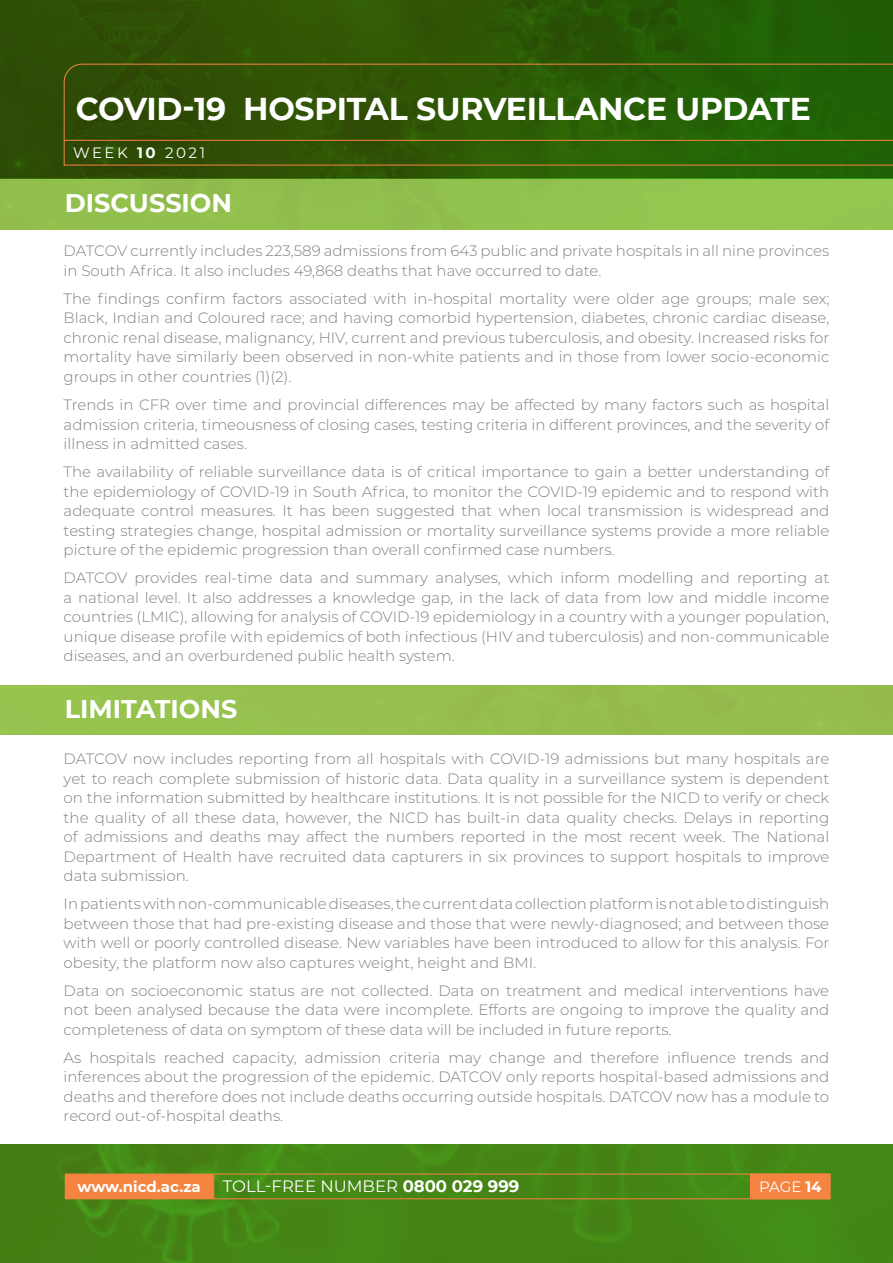
<style>
.page{position:relative;width:893px;height:1263px;background:#fff}
.page>*{position:absolute;margin:0;border:0;box-sizing:border-box;transform-origin:0 0}
.t1{font:700 31.5px "Montserrat";letter-spacing:-.01em;color:#fff}
.t2{font:700 25.5px "Montserrat";color:#fff}
.t3{font:16.5px "Montserrat";color:#fff}
.t4{font:300 15px/19.5px "Montserrat";color:#808080;text-align:justify}
.t5{font:15px "Montserrat";letter-spacing:.165em;color:#fff}
.t6{font:700 15px "Montserrat";color:#fff}
.s1{font-weight:700}
</style>
<div class="page">
<div style="left:0;top:0;width:893px;height:179px;background:linear-gradient(to right,#344c05,#226106)"></div>
<svg style="left:64px;top:141px;width:829px;height:24px;background:#2e5a06"></svg>
<svg style="left:63px;top:63px;width:830px;height:78px;background:#305907"></svg>
<div style="left:0;top:1144px;width:893px;height:119px;background:#458616"></div>
<div style="left:213px;top:1174px;width:617px;height:25px;border:1px solid #f58441"></div>
<div style="left:751px;top:1174px;width:79px;height:25px;background:#f58441"></div>
<div style="left:65px;top:1174px;width:148px;height:25px;background:#f58441"></div>
<div style="left:0;top:179px;width:893px;height:965px;background:#94c04e"></div>
<div style="left:0;top:230px;width:893px;height:455px;background:#fff"></div>
<div style="left:0;top:736px;width:893px;height:408px;background:#fff"></div>
<h1 class="t1" style="left:76px;top:86px;width:736px">COVID-19 HOSPITAL SURVEILLANCE UPDATE</h1>
<p class="t5" style="left:73px;top:142px;width:134px">WEEK <span class="s1">10</span> 2021</p>
<p class="t2" style="left:65px;top:184px;width:169px">DISCUSSION</p>
<p class="t4" style="left:64px;top:241px;width:767px">DATCOV currently includes 223,589 admissions from 643 public and private hospitals in all nine provinces in South Africa. It also includes 49,868 deaths that have occurred to date.</p>
<p class="t4" style="left:64px;top:288px;width:767px">The findings confirm factors associated with in-hospital mortality were older age groups; male sex; Black, Indian and Coloured race; and having comorbid hypertension, diabetes, chronic cardiac disease, chronic renal disease, malignancy, HIV, current and previous tuberculosis, and obesity. Increased risks for mortality have similarly been observed in non-white patients and in those from lower socio-economic groups in other countries (1)(2).</p>
<p class="t4" style="left:64px;top:394px;width:767px">Trends in CFR over time and provincial differences may be affected by many factors such as hospital admission criteria, timeousness of closing cases, testing criteria in different provinces, and the severity of illness in admitted cases.</p>
<p class="t4" style="left:64px;top:461px;width:767px">The availability of reliable surveillance data is of critical importance to gain a better understanding of the epidemiology of COVID-19 in South Africa, to monitor the COVID-19 epidemic and to respond with adequate control measures. It has been suggested that when local transmission is widespread and testing strategies change, hospital admission or mortality surveillance systems provide a more reliable picture of the epidemic progression than overall confirmed case numbers.</p>
<p class="t4" style="left:64px;top:567px;width:767px">DATCOV provides real-time data and summary analyses, which inform modelling and reporting at a national level. It also addresses a knowledge gap, in the lack of data from low and middle income countries (LMIC), allowing for analysis of COVID-19 epidemiology in a country with a younger population, unique disease profile with epidemics of both infectious (HIV and tuberculosis) and non-communicable diseases, and an overburdened public health system.</p>
<p class="t2" style="left:65px;top:690px;width:174px">LIMITATIONS</p>
<p class="t4" style="left:64px;top:749px;width:767px">DATCOV now includes reporting from all hospitals with COVID-19 admissions but many hospitals are yet to reach complete submission of historic data. Data quality in a surveillance system is dependent on the information submitted by healthcare institutions. It is not possible for the NICD to verify or check the quality of all these data, however, the NICD has built-in data quality checks. Delays in reporting of admissions and deaths may affect the numbers reported in the most recent week. The National Department of Health have recruited data capturers in six provinces to support hospitals to improve data submission.</p>
<p class="t4" style="left:64px;top:894px;width:767px">In patients with non-communicable diseases, the current data collection platform is not able to distinguish between those that had pre-existing disease and those that were newly-diagnosed; and between those with well or poorly controlled disease. New variables have been introduced to allow for this analysis. For obesity, the platform now also captures weight, height and BMI.</p>
<p class="t4" style="left:64px;top:980px;width:767px">Data on socioeconomic status are not collected. Data on treatment and medical interventions have not been analysed because the data were incomplete. Efforts are ongoing to improve the quality and completeness of data on symptom of these data will be included in future reports.</p>
<p class="t4" style="left:64px;top:1047px;width:767px">As hospitals reached capacity, admission criteria may change and therefore influence trends and inferences about the progression of the epidemic. DATCOV only reports hospital-based admissions and deaths and therefore does not include deaths occurring outside hospitals. DATCOV now has a module to record out-of-hospital deaths.</p>
<p class="t6" style="left:78px;top:1176px;width:125px">www.nicd.ac.za</p>
<p class="t3" style="left:223px;top:1175px;width:298px">TOLL-FREE NUMBER <span class="s1">0800 029 999</span></p>
<p class="t5" style="left:759px;top:1176px;width:64px">PAGE <span class="s1">14</span></p>
</div>
